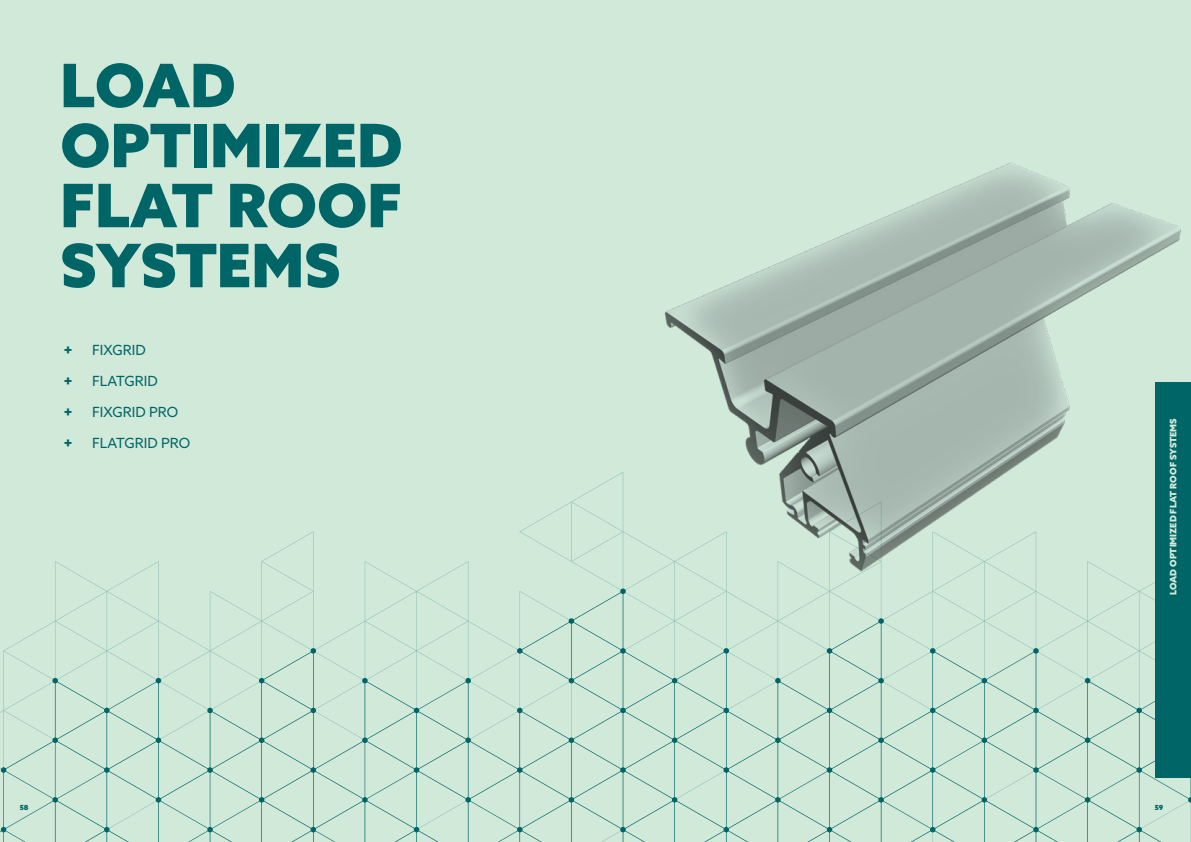
<style>
.page{position:relative;width:1191px;height:842px;background:#d1e9d9}
.page>*{position:absolute;margin:0;border:0;box-sizing:border-box;transform-origin:0 0}
.t1{font:900 60px/60px "Azo Sans";color:#006567}
.t2{font:14px "Azo Sans";color:#006567}
.t3{font:900 14px "Azo Sans";color:#006567}
.t4{font:900 9px "Azo Sans";color:#d1e9d9}
.t5{font:900 7px "Azo Sans";color:#006567}
</style>
<div class="page">
<img style="left:665px;top:162px;width:526px;height:310px">
<svg style="left:55px;top:472px;width:1100px;height:119px"></svg>
<svg style="left:0;top:591px;width:1191px;height:251px"></svg>
<svg style="left:52px;top:678px;width:6px;height:5px"></svg>
<svg style="left:52px;top:737px;width:6px;height:6px"></svg>
<svg style="left:1px;top:767px;width:5px;height:6px"></svg>
<svg style="left:52px;top:797px;width:6px;height:5px"></svg>
<svg style="left:1px;top:827px;width:5px;height:5px"></svg>
<svg style="left:104px;top:827px;width:6px;height:5px"></svg>
<svg style="left:207px;top:827px;width:6px;height:5px"></svg>
<svg style="left:310px;top:827px;width:6px;height:5px"></svg>
<svg style="left:414px;top:827px;width:5px;height:5px"></svg>
<svg style="left:517px;top:827px;width:5px;height:5px"></svg>
<svg style="left:620px;top:827px;width:6px;height:5px"></svg>
<svg style="left:723px;top:827px;width:6px;height:5px"></svg>
<svg style="left:826px;top:827px;width:6px;height:5px"></svg>
<svg style="left:930px;top:827px;width:5px;height:5px"></svg>
<svg style="left:1033px;top:827px;width:5px;height:5px"></svg>
<svg style="left:1136px;top:827px;width:6px;height:5px"></svg>
<svg style="left:156px;top:797px;width:5px;height:5px"></svg>
<svg style="left:259px;top:797px;width:5px;height:5px"></svg>
<svg style="left:362px;top:797px;width:6px;height:5px"></svg>
<svg style="left:465px;top:797px;width:6px;height:5px"></svg>
<svg style="left:568px;top:797px;width:6px;height:5px"></svg>
<svg style="left:672px;top:797px;width:5px;height:5px"></svg>
<svg style="left:775px;top:797px;width:5px;height:5px"></svg>
<svg style="left:878px;top:797px;width:6px;height:5px"></svg>
<svg style="left:981px;top:797px;width:6px;height:5px"></svg>
<svg style="left:1084px;top:797px;width:6px;height:5px"></svg>
<svg style="left:1188px;top:797px;width:3px;height:5px"></svg>
<svg style="left:104px;top:767px;width:6px;height:6px"></svg>
<svg style="left:207px;top:767px;width:6px;height:6px"></svg>
<svg style="left:310px;top:767px;width:6px;height:6px"></svg>
<svg style="left:414px;top:767px;width:5px;height:6px"></svg>
<svg style="left:517px;top:767px;width:5px;height:6px"></svg>
<svg style="left:620px;top:767px;width:6px;height:6px"></svg>
<svg style="left:723px;top:767px;width:6px;height:6px"></svg>
<svg style="left:826px;top:767px;width:6px;height:6px"></svg>
<svg style="left:930px;top:767px;width:5px;height:6px"></svg>
<svg style="left:1033px;top:767px;width:5px;height:6px"></svg>
<svg style="left:1136px;top:767px;width:6px;height:6px"></svg>
<svg style="left:104px;top:708px;width:6px;height:5px"></svg>
<svg style="left:207px;top:708px;width:6px;height:5px"></svg>
<svg style="left:310px;top:708px;width:6px;height:5px"></svg>
<svg style="left:414px;top:708px;width:5px;height:5px"></svg>
<svg style="left:517px;top:708px;width:5px;height:5px"></svg>
<svg style="left:620px;top:708px;width:6px;height:5px"></svg>
<svg style="left:723px;top:708px;width:6px;height:5px"></svg>
<svg style="left:826px;top:708px;width:6px;height:5px"></svg>
<svg style="left:930px;top:708px;width:5px;height:5px"></svg>
<svg style="left:1033px;top:708px;width:5px;height:5px"></svg>
<svg style="left:1136px;top:708px;width:6px;height:5px"></svg>
<svg style="left:156px;top:737px;width:5px;height:6px"></svg>
<svg style="left:259px;top:737px;width:5px;height:6px"></svg>
<svg style="left:362px;top:737px;width:6px;height:6px"></svg>
<svg style="left:465px;top:737px;width:6px;height:6px"></svg>
<svg style="left:568px;top:737px;width:6px;height:6px"></svg>
<svg style="left:672px;top:737px;width:5px;height:6px"></svg>
<svg style="left:775px;top:737px;width:5px;height:6px"></svg>
<svg style="left:878px;top:737px;width:6px;height:6px"></svg>
<svg style="left:981px;top:737px;width:6px;height:6px"></svg>
<svg style="left:1084px;top:737px;width:6px;height:6px"></svg>
<svg style="left:156px;top:678px;width:5px;height:5px"></svg>
<svg style="left:259px;top:678px;width:5px;height:5px"></svg>
<svg style="left:310px;top:648px;width:6px;height:6px"></svg>
<svg style="left:362px;top:678px;width:6px;height:5px"></svg>
<svg style="left:465px;top:678px;width:6px;height:5px"></svg>
<svg style="left:568px;top:678px;width:6px;height:5px"></svg>
<svg style="left:517px;top:648px;width:5px;height:6px"></svg>
<svg style="left:568px;top:618px;width:6px;height:6px"></svg>
<svg style="left:620px;top:588px;width:6px;height:6px"></svg>
<svg style="left:620px;top:648px;width:6px;height:6px"></svg>
<svg style="left:672px;top:678px;width:5px;height:5px"></svg>
<svg style="left:775px;top:678px;width:5px;height:5px"></svg>
<svg style="left:826px;top:648px;width:6px;height:6px"></svg>
<svg style="left:878px;top:618px;width:6px;height:6px"></svg>
<svg style="left:723px;top:648px;width:6px;height:6px"></svg>
<svg style="left:878px;top:678px;width:6px;height:5px"></svg>
<svg style="left:930px;top:648px;width:5px;height:6px"></svg>
<svg style="left:981px;top:678px;width:6px;height:5px"></svg>
<svg style="left:1033px;top:648px;width:5px;height:6px"></svg>
<svg style="left:1084px;top:678px;width:6px;height:5px"></svg>
<div style="left:1155px;top:383px;width:36px;height:395px;background:#006567"></div>
<h1 class="t1" style="left:60px;top:55px;width:344px">LOAD<br>OPTIMIZED<br>FLAT ROOF<br>SYSTEMS</h1>
<p class="t3" style="left:64px;top:340px;width:10px">+</p>
<p class="t2" style="left:92px;top:341px;width:55px">FIXGRID</p>
<p class="t3" style="left:64px;top:371px;width:10px">+</p>
<p class="t2" style="left:92px;top:372px;width:67px">FLATGRID</p>
<p class="t3" style="left:64px;top:402px;width:10px">+</p>
<p class="t2" style="left:92px;top:403px;width:88px">FIXGRID PRO</p>
<p class="t3" style="left:64px;top:433px;width:10px">+</p>
<p class="t2" style="left:92px;top:433px;width:100px">FLATGRID PRO</p>
<p class="t4" style="left:1167px;top:595px;width:179px;rotate:-90deg">LOAD OPTIMIZED FLAT ROOF SYSTEMS</p>
<p class="t5" style="left:20px;top:803px;width:10px">58</p>
<p class="t5" style="left:1154px;top:803px;width:10px">59</p>
</div>
